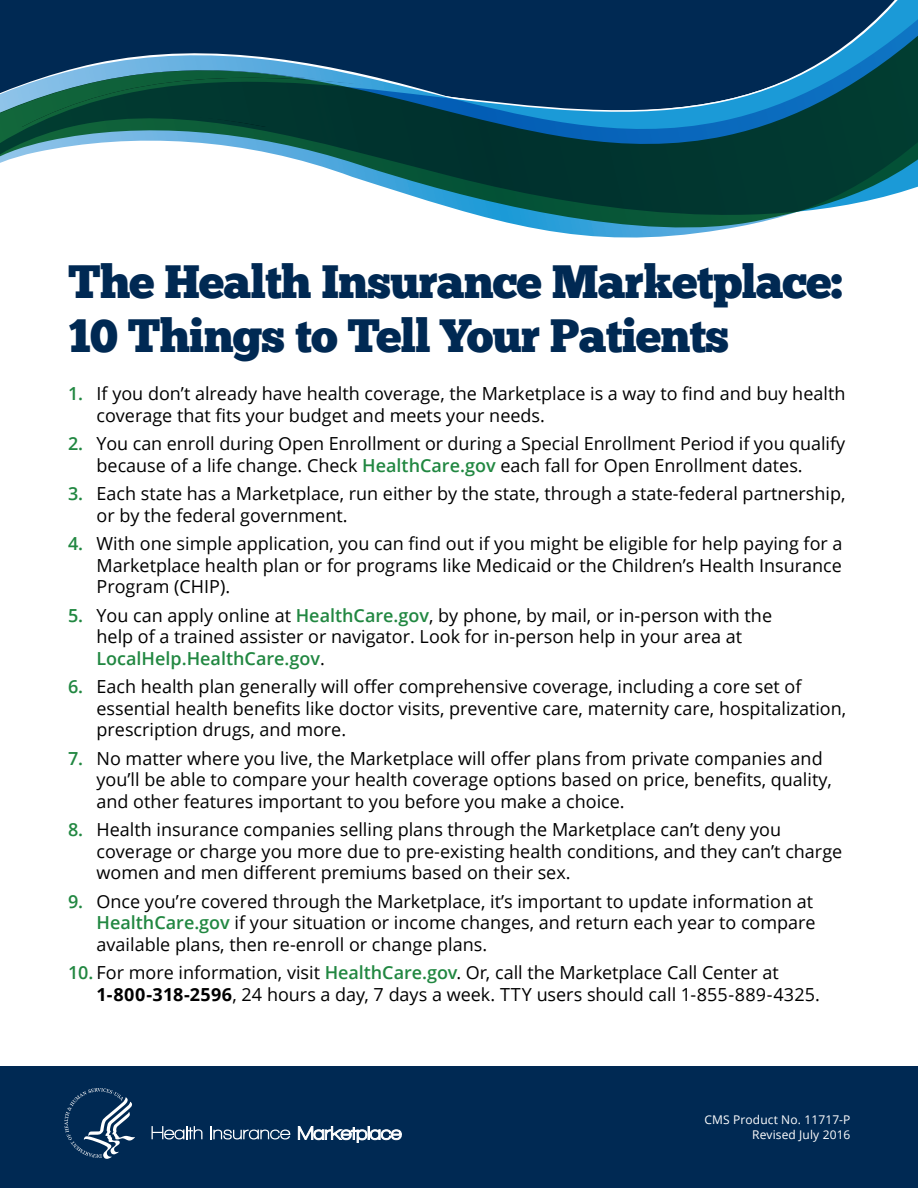
<style>
.page{position:relative;width:918px;height:1188px;background:#fff}
.page>*{position:absolute;margin:0;border:0;box-sizing:border-box;transform-origin:0 0}
.t1{font:46.5px/54px "Chunk Five Ex";letter-spacing:-.02em;color:#002953}
.t2{font:18px/21.6px "Open Sans";color:#000}
.t3{font:12px "Open Sans";letter-spacing:.01em;color:#fff}
.s1{font-weight:600;color:#218741}
.s2{font-weight:700}
</style>
<div class="page">
<div style="left:0;top:1066px;width:918px;height:122px;background:#002953"></div>
<svg style="left:64px;top:1088px;width:71px;height:71px"></svg>
<svg style="left:152px;top:1126px;width:50px;height:13px"></svg>
<svg style="left:211px;top:1126px;width:79px;height:14px"></svg>
<svg style="left:298px;top:1126px;width:104px;height:17px"></svg>
<svg style="left:528px;top:227px;width:208px;height:11px"></svg>
<svg style="left:477px;top:215px;width:310px;height:12px;background:#3c8b8e"></svg>
<svg style="left:0;top:0;width:918px;height:215px;background:#2d5f73"></svg>
<h1 class="t1" style="left:68px;top:253px;width:776px">The Health Insurance Marketplace:<br>10 Things to Tell Your Patients</h1>
<p class="t2" style="left:97px;top:382px;width:750px;text-indent:-28px"><span class="s1">1.</span> If you don’t already have health coverage, the Marketplace is a way to find and buy health coverage that fits your budget and meets your needs.</p>
<p class="t2" style="left:97px;top:432px;width:750px;text-indent:-28px"><span class="s1">2.</span> You can enroll during Open Enrollment or during a Special Enrollment Period if you qualify because of a life change. Check <span class="s1">HealthCare.gov</span> each fall for Open Enrollment dates.</p>
<p class="t2" style="left:97px;top:482px;width:750px;text-indent:-28px"><span class="s1">3.</span> Each state has a Marketplace, run either by the state, through a state-federal partnership, or by the federal government.</p>
<p class="t2" style="left:97px;top:532px;width:748px;text-align:justify;text-indent:-28px"><span class="s1">4.</span> With one simple application, you can find out if you might be eligible for help paying for a Marketplace health plan or for programs like Medicaid or the Children’s Health Insurance Program (CHIP).</p>
<p class="t2" style="left:97px;top:604px;width:677px;text-indent:-29px"><span class="s1">5.</span> You can apply online at <span class="s1">HealthCare.gov</span>, by phone, by mail, or in-person with the help of a trained assister or navigator. Look for in-person help in your area at<br><span class="s1">LocalHelp.HealthCare.gov</span>.</p>
<p class="t2" style="left:97px;top:675px;width:751px;text-indent:-28px"><span class="s1">6.</span> Each health plan generally will offer comprehensive coverage, including a core set of essential health benefits like doctor visits, preventive care, maternity care, hospitalization, prescription drugs, and more.</p>
<p class="t2" style="left:97px;top:747px;width:737px;text-indent:-28px"><span class="s1">7.</span> No matter where you live, the Marketplace will offer plans from private companies and you’ll be able to compare your health coverage options based on price, benefits, quality, and other features important to you before you make a choice.</p>
<p class="t2" style="left:97px;top:818px;width:747px;text-indent:-28px"><span class="s1">8.</span> Health insurance companies selling plans through the Marketplace can’t deny you coverage or charge you more due to pre-existing health conditions, and they can’t charge women and men different premiums based on their sex.</p>
<p class="t2" style="left:97px;top:890px;width:721px;text-indent:-28px"><span class="s1">9.</span> Once you’re covered through the Marketplace, it’s important to update information at<br><span class="s1">HealthCare.gov</span> if your situation or income changes, and return each year to compare available plans, then re-enroll or change plans.</p>
<p class="t2" style="left:97px;top:961px;width:725px;text-indent:-28px"><span class="s1">10.</span> For more information, visit <span class="s1">HealthCare.gov</span>. Or, call the Marketplace Call Center at<br><span class="s2">1-800‑318‑2596</span>, 24 hours a day, 7 days a week. TTY users should call 1-855-889-4325.</p>
<p class="t3" style="left:705px;top:1111px;width:147px">CMS Product No. 11717-P</p>
<p class="t3" style="left:752px;top:1126px;width:100px">Revised July 2016</p>
</div>
